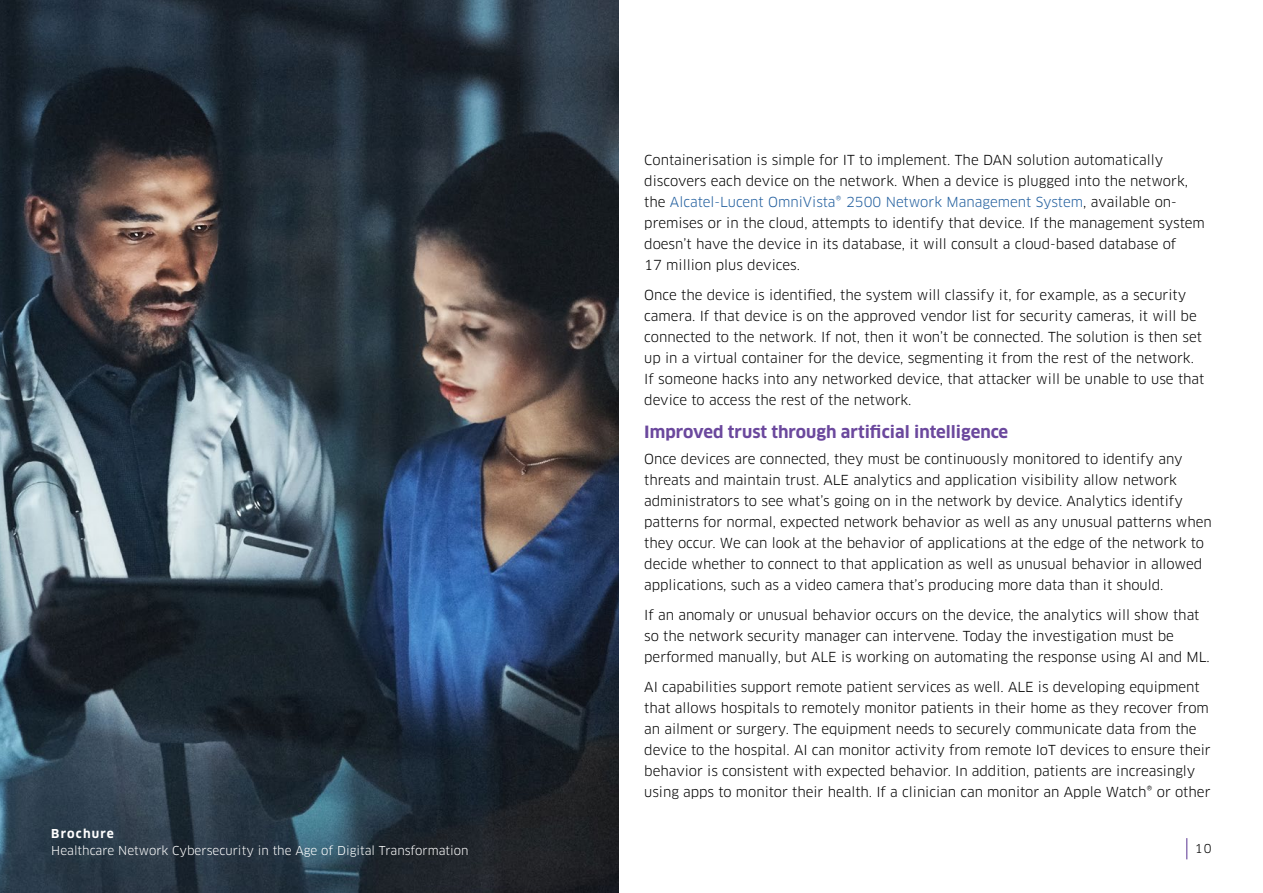
<style>
.page{position:relative;width:1263px;height:893px;background:#fff}
.page>*{position:absolute;margin:0;border:0;box-sizing:border-box;transform-origin:0 0}
.t1{font:700 16.5px "Clan OT";color:#6b489d}
.t2{font:13.5px/21px "Clan OT";letter-spacing:-.005em;color:#000}
.t3{font:12px "Clan OT";color:#fff}
.t4{font:700 12px "Clan OT";letter-spacing:.1em;color:#fff}
.t5{font:12px "Clan OT";color:#000}
.s1{color:#215e9e}
</style>
<div class="page">
<svg style="left:1186px;top:838px;width:1px;height:21px"></svg>
<img style="left:0;top:0;width:619px;height:893px">
<p class="t4" style="left:51px;top:827px;width:64px">Brochure</p>
<p class="t3" style="left:51px;top:843px;width:419px">Healthcare Network Cybersecurity in the Age of Digital Transformation</p>
<p class="t2" style="left:644px;top:149px;width:562px">Containerisation is simple for IT to implement. The DAN solution automatically discovers each device on the network. When a device is plugged into the network, the <span class="s1">Alcatel-Lucent OmniVista® 2500 Network Management System</span>, available on&shy;premises or in the cloud, attempts to identify that device. If the management system doesn’t have the device in its database, it will consult a cloud-based database of<br>17 million plus devices.</p>
<p class="t2" style="left:644px;top:284px;width:562px">Once the device is identified, the system will classify it, for example, as a security camera. If that device is on the approved vendor list for security cameras, it will be connected to the network. If not, then it won’t be connected. The solution is then set up in a virtual container for the device, segmenting it from the rest of the network.<br>If someone hacks into any networked device, that attacker will be unable to use that device to access the rest of the network.</p>
<p class="t1" style="left:644px;top:422px;width:365px">Improved trust through artificial intelligence</p>
<p class="t2" style="left:644px;top:449px;width:569px">Once devices are connected, they must be continuously monitored to identify any threats and maintain trust. ALE analytics and application visibility allow network administrators to see what’s going on in the network by device. Analytics identify patterns for normal, expected network behavior as well as any unusual patterns when they occur. We can look at the behavior of applications at the edge of the network to decide whether to connect to that application as well as unusual behavior in allowed applications, such as a video camera that’s producing more data than it should.</p>
<p class="t2" style="left:644px;top:605px;width:567px">If an anomaly or unusual behavior occurs on the device, the analytics will show that so the network security manager can intervene. Today the investigation must be performed manually, but ALE is working on automating the response using AI and ML.</p>
<p class="t2" style="left:644px;top:677px;width:568px">AI capabilities support remote patient services as well. ALE is developing equipment that allows hospitals to remotely monitor patients in their home as they recover from an ailment or surgery. The equipment needs to securely communicate data from the device to the hospital. AI can monitor activity from remote IoT devices to ensure their behavior is consistent with expected behavior. In addition, patients are increasingly using apps to monitor their health. If a clinician can monitor an Apple Watch® or other</p>
<p class="t5" style="left:1195px;top:841px;width:18px">10</p>
</div>
